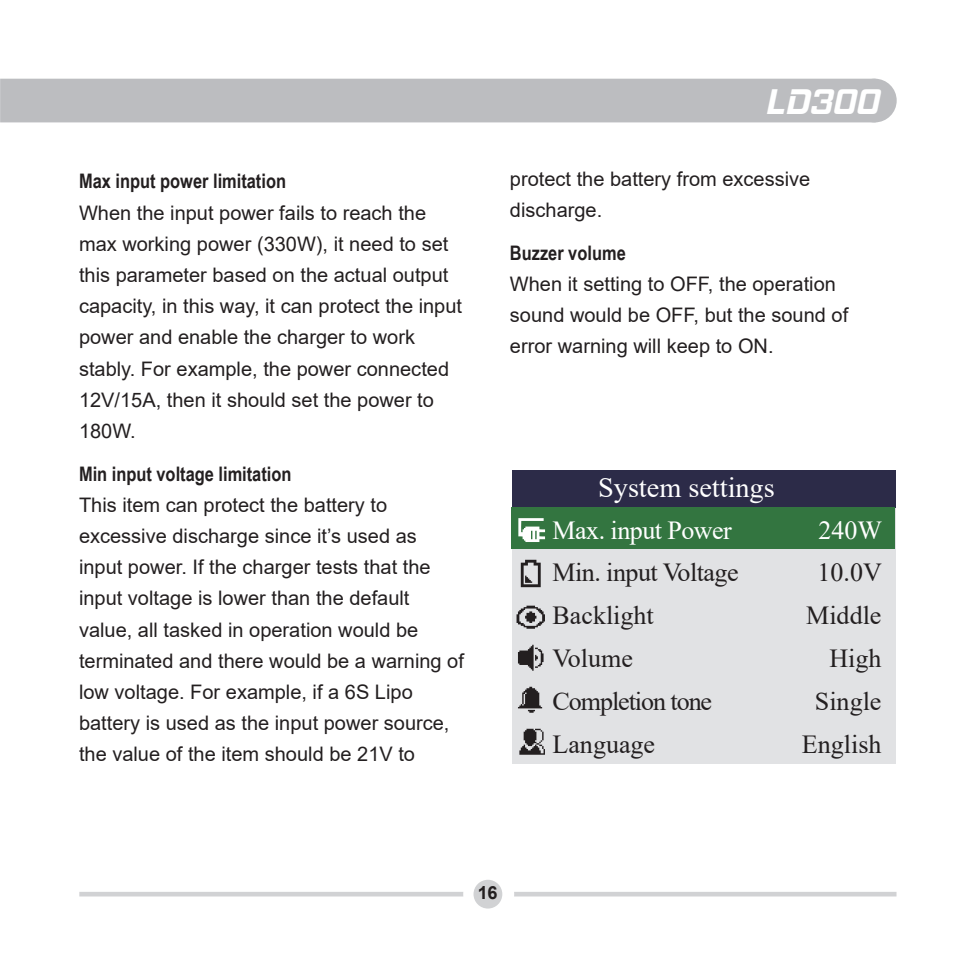
<style>
.page{position:relative;width:976px;height:976px;background:#fff}
.page>*{position:absolute;margin:0;border:0;box-sizing:border-box;transform-origin:0 0}
.t1{font:italic 700 36px "Hemi Head Rg";color:#fff}
.t2{font:28.4px "Times New Roman";color:#fff}
.t3{font:26px/42.8px "Times New Roman";letter-spacing:-.02em;color:#231f20}
.t4{font:26px/42.8px "Times New Roman";color:#231f20;text-align:right}
.t5{font:26px "Times New Roman";letter-spacing:-.02em;color:#fff}
.t6{font:20px/31.2px "Arial";color:#231f20}
.t7{font:700 20px "Arial Narrow";color:#231f20}
.t8{font:700 18px "Arial";color:#231f20}
</style>
<div class="page">
<div style="left:511px;top:507px;width:383px;height:256px;background:#e1e2e4"></div>
<div style="left:511px;top:469px;width:383px;height:38px;background:#2c2b48"></div>
<div style="left:511px;top:507px;width:383px;height:41px;background:#337540"></div>
<img style="left:511px;top:723px;width:34px;height:37px">
<img style="left:511px;top:554px;width:30px;height:37px">
<img style="left:511px;top:639px;width:33px;height:37px">
<img style="left:511px;top:596px;width:34px;height:37px">
<img style="left:511px;top:681px;width:32px;height:37px">
<svg style="left:518px;top:518px;width:27px;height:24px"></svg>
<hr style="left:79px;top:892px;width:384px;height:4px;background:#d1d2d4">
<hr style="left:514px;top:892px;width:382px;height:4px;background:#d1d2d4">
<div style="left:473px;top:879px;width:29px;height:29px;background:#d1d2d4;border-radius:50%"></div>
<div style="left:0;top:79px;width:896px;height:43px;background:#bcbdc0"></div>
<p class="t7" style="left:79px;top:166px;width:208px">Max input power limitation</p>
<p class="t6" style="left:79px;top:197px;width:384px">When the input power fails to reach the max working power (330W), it need to set this parameter based on the actual output capacity, in this way, it can protect the input power and enable the charger to work stably. For example, the power connected 12V/15A, then it should set the power to 180W.</p>
<p class="t7" style="left:79px;top:458px;width:214px">Min input voltage limitation</p>
<p class="t6" style="left:79px;top:489px;width:386px">This item can protect the battery to excessive discharge since it’s used as input power. If the charger tests that the input voltage is lower than the default value, all tasked in operation would be terminated and there would be a warning of low voltage. For example, if a 6S Lipo battery is used as the input power source, the value of the item should be 21V to</p>
<h1 class="t1" style="left:765px;top:79px;width:115px">LD300</h1>
<p class="t6" style="left:509px;top:163px;width:302px">protect the battery from excessive discharge.</p>
<p class="t7" style="left:509px;top:237px;width:117px">Buzzer volume</p>
<p class="t6" style="left:509px;top:268px;width:339px">When it setting to OFF, the operation sound would be OFF, but the sound of error warning will keep to ON.</p>
<h2 class="t2" style="left:598px;top:467px;width:178px">System settings</h2>
<h3 class="t5" style="left:552px;top:511px;width:181px">Max. input Power</h3>
<h3 class="t3" style="left:552px;top:550px;width:187px">Min. input Voltage<br>Backlight<br>Volume<br>Completion tone<br>Language</h3>
<h3 class="t5" style="left:818px;top:511px;width:65px">240W</h3>
<h3 class="t4" style="left:801px;top:550px;width:81px">10.0V<br>Middle<br>High<br>Single<br>English</h3>
<p class="t8" style="left:477px;top:880px;width:21px">16</p>
</div>
